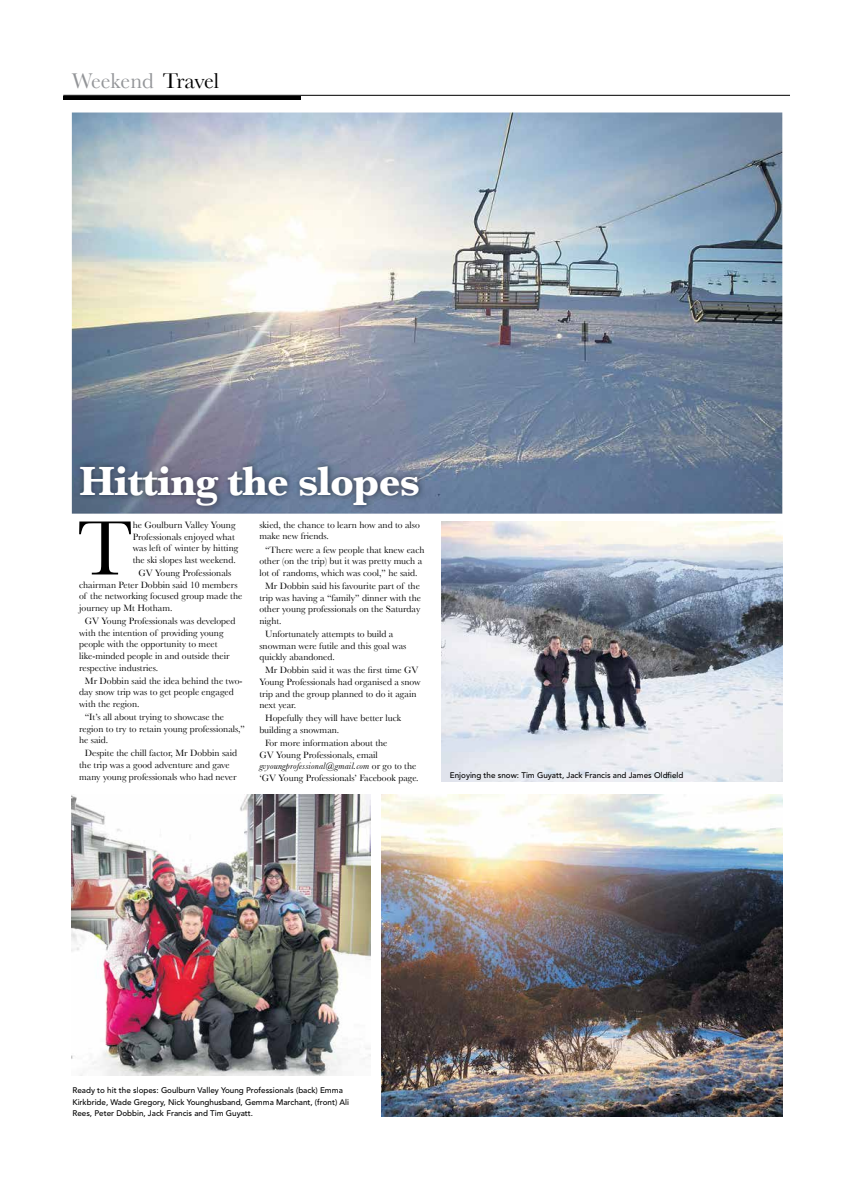
<style>
.page{position:relative;width:842px;height:1191px;background:#fff}
.page>*{position:absolute;margin:0;border:0;box-sizing:border-box;transform-origin:0 0}
.t1{font:80px "Baskerville";color:#000}
.t2{font:700 42.8px "Baskerville";letter-spacing:-.02em;color:#fff}
.t3{font:22.3px "Baskerville";color:#939598}
.t4{font:9.6px/11.6px "Baskerville";color:#000}
.t5{font:500 8.1px/11.6px "Avenir";color:#000}
.s1{color:#000}
.s2{font-style:italic}
</style>
<div class="page">
<hr style="left:63px;top:95px;width:727px;height:1px;background:#000">
<hr style="left:63px;top:96px;width:237px;height:4px;background:#000">
<img style="left:382px;top:794px;width:400px;height:322px">
<img style="left:72px;top:794px;width:298px;height:281px">
<img style="left:72px;top:112px;width:710px;height:401px">
<img style="left:441px;top:521px;width:341px;height:260px">
<img style="left:74px;top:459px;width:351px;height:52px">
<h3 class="t3" style="left:72px;top:68px;width:149px">Weekend <span class="s1">Travel</span></h3>
<h2 class="t2" style="left:79px;top:455px;width:343px">Hitting the slopes</h2>
<h1 class="t1" style="left:77px;top:501px;width:57px">T</h1>
<p class="t4" style="left:133px;top:519px;width:107px">he Goulburn Valley Young<br>Professionals enjoyed what was left of winter by hitting the ski slopes last weekend.</p>
<p class="t4" style="left:79px;top:567px;width:165px;text-indent:59px">GV Young Professionals chairman Peter Dobbin said 10 members of the networking focused group made the journey up Mt Hotham.</p>
<p class="t4" style="left:79px;top:615px;width:158px;text-indent:6px">GV Young Professionals was developed with the intention of providing young people with the opportunity to meet like-minded people in and outside their respective industries.</p>
<p class="t4" style="left:79px;top:674px;width:165px;text-indent:6px">Mr Dobbin said the idea behind the two&shy;day snow trip was to get people engaged with the region.</p>
<p class="t4" style="left:79px;top:711px;width:167px;text-indent:6px">“It’s all about trying to showcase the region to try to retain young professionals,” he said.</p>
<p class="t4" style="left:79px;top:747px;width:159px;text-indent:6px">Despite the chill factor, Mr Dobbin said the trip was a good adventure and gave many young professionals who had never</p>
<p class="t4" style="left:259px;top:519px;width:162px">skied, the chance to learn how and to also make new friends.</p>
<p class="t4" style="left:259px;top:543px;width:167px;text-indent:6px">“There were a few people that knew each other (on the trip) but it was pretty much a lot of randoms, which was cool,” he said.</p>
<p class="t4" style="left:259px;top:580px;width:163px;text-align:justify;text-indent:6px">Mr Dobbin said his favourite part of the trip was having a “family” dinner with the other young professionals on the Saturday night.</p>
<p class="t4" style="left:259px;top:628px;width:148px;text-indent:6px">Unfortunately attempts to build a snowman were futile and this goal was quickly abandoned.</p>
<p class="t4" style="left:259px;top:664px;width:163px;text-indent:6px">Mr Dobbin said it was the rst time GV<br>Young Professionals had organised a snow trip and the group planned to do it again next year.</p>
<p class="t4" style="left:259px;top:712px;width:143px;text-indent:6px">Hopefully they will have better luck building a snowman.</p>
<p class="t4" style="left:259px;top:737px;width:161px;text-indent:6px">For more information about the<br>GV Young Professionals, email <span class="s2">gvyoungprofessional@gmail.com</span> or go to the ‘GV Young Professionals’ Facebook page.</p>
<p class="t5" style="left:450px;top:769px;width:235px">Enjoying the snow: Tim Guyatt, Jack Francis and James Oldfield</p>
<p class="t5" style="left:72px;top:1084px;width:278px">Ready to hit the slopes: Goulburn Valley Young Professionals (back) Emma<br>Kirkbride, Wade Gregory, Nick Younghusband, Gemma Marchant, (front) Ali<br>Rees, Peter Dobbin, Jack Francis and Tim Guyatt.</p>
</div>
